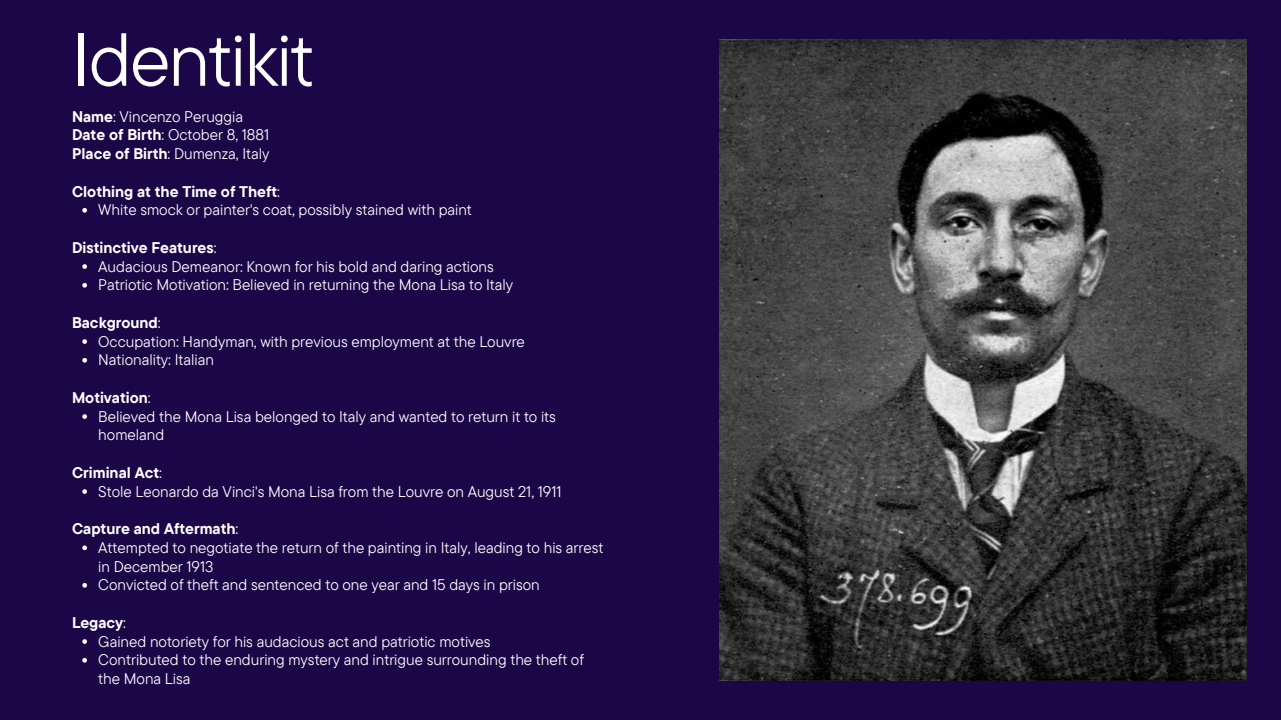
<style>
.page{position:relative;width:1281px;height:720px;background:#1b0647}
.page>*{position:absolute;margin:0;border:0;box-sizing:border-box;transform-origin:0 0}
.t1{font:75px "TT Commons Pro";letter-spacing:-.025em;color:#fff}
.t2{font:15.38px/18.8px "TT Commons Pro";color:#fff}
.t3{font:700 15.38px "TT Commons Pro";color:#fff}
.s1{font-weight:700}
.s2{font-weight:400}
</style>
<div class="page">
<svg style="left:82px;top:208px;width:5px;height:5px"></svg>
<svg style="left:82px;top:264px;width:5px;height:5px"></svg>
<svg style="left:82px;top:283px;width:5px;height:5px"></svg>
<svg style="left:82px;top:339px;width:5px;height:5px"></svg>
<svg style="left:82px;top:358px;width:5px;height:5px"></svg>
<svg style="left:82px;top:414px;width:5px;height:5px"></svg>
<svg style="left:82px;top:489px;width:5px;height:5px"></svg>
<svg style="left:82px;top:545px;width:5px;height:5px"></svg>
<svg style="left:82px;top:583px;width:5px;height:5px"></svg>
<svg style="left:82px;top:639px;width:5px;height:5px"></svg>
<svg style="left:82px;top:658px;width:5px;height:5px"></svg>
<img style="left:719px;top:40px;width:527px;height:640px">
<p class="t1" style="left:72px;top:11px;width:244px">Identikit</p>
<h1 class="t2" style="left:72px;top:107px;width:173px"><span class="s1">Name</span>: Vincenzo Peruggia</h1>
<p class="t2" style="left:72px;top:125px;width:199px"><span class="s1">Date of Birth</span>: October 8, 1881</p>
<p class="t2" style="left:72px;top:144px;width:199px"><span class="s1">Place of Birth</span>: Dumenza, Italy</p>
<p class="t3" style="left:72px;top:181px;width:209px">Clothing at the Time of Theft<span class="s2">:</span></p>
<p class="t2" style="left:98px;top:200px;width:375px">White smock or painter's coat, possibly stained with paint</p>
<p class="t3" style="left:72px;top:238px;width:146px">Distinctive Features<span class="s2">:</span></p>
<p class="t2" style="left:98px;top:257px;width:397px">Audacious Demeanor: Known for his bold and daring actions</p>
<p class="t2" style="left:98px;top:275px;width:416px">Patriotic Motivation: Believed in returning the Mona Lisa to Italy</p>
<p class="t3" style="left:72px;top:313px;width:90px">Background<span class="s2">:</span></p>
<p class="t2" style="left:98px;top:332px;width:428px">Occupation: Handyman, with previous employment at the Louvre</p>
<p class="t2" style="left:98px;top:350px;width:117px">Nationality: Italian</p>
<p class="t3" style="left:72px;top:388px;width:80px">Motivation<span class="s2">:</span></p>
<p class="t2" style="left:98px;top:407px;width:459px">Believed the Mona Lisa belonged to Italy and wanted to return it to its homeland</p>
<p class="t3" style="left:72px;top:463px;width:91px">Criminal Act<span class="s2">:</span></p>
<p class="t2" style="left:98px;top:482px;width:465px">Stole Leonardo da Vinci's Mona Lisa from the Louvre on August 21, 1911</p>
<p class="t3" style="left:72px;top:519px;width:168px">Capture and Aftermath<span class="s2">:</span></p>
<p class="t2" style="left:98px;top:538px;width:507px">Attempted to negotiate the return of the painting in Italy, leading to his arrest in December 1913</p>
<p class="t2" style="left:98px;top:575px;width:443px">Convicted of theft and sentenced to one year and 15 days in prison</p>
<p class="t3" style="left:72px;top:613px;width:56px">Legacy<span class="s2">:</span></p>
<p class="t2" style="left:98px;top:632px;width:394px">Gained notoriety for his audacious act and patriotic motives</p>
<p class="t2" style="left:98px;top:650px;width:487px">Contributed to the enduring mystery and intrigue surrounding the theft of the Mona Lisa</p>
</div>
